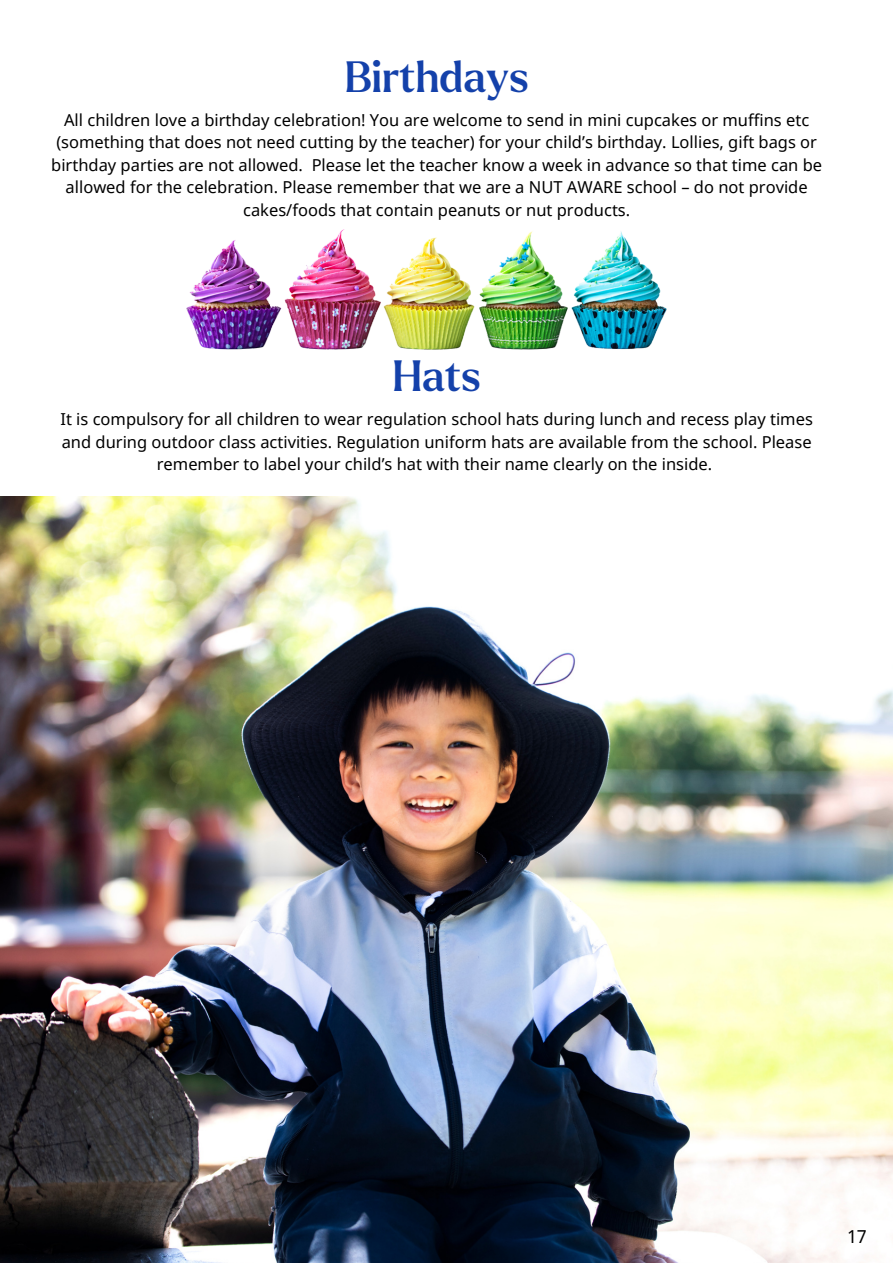
<style>
.page{position:relative;width:893px;height:1264px;background:#fff}
.page>*{position:absolute;margin:0;border:0;box-sizing:border-box;transform-origin:0 0}
.t1{font:500 42.6px "Larken";color:#1441aa}
.t2{font:18px "Noto Sans";color:#000}
.t3{font:16.5px/22.5px "Noto Sans";color:#000;text-align:center}
</style>
<div class="page">
<img style="left:0;top:496px;width:892px;height:766px">
<img style="left:186px;top:230px;width:481px;height:119px">
<p class="t1" style="left:344px;top:56px;width:185px">Birthdays</p>
<p class="t3" style="left:51px;top:108px;width:772px">All children love a birthday celebration! You are welcome to send in mini cupcakes or muffins etc (something that does not need cutting by the teacher) for your child’s birthday. Lollies, gift bags or birthday parties are not allowed. Please let the teacher know a week in advance so that time can be allowed for the celebration. Please remember that we are a NUT AWARE school – do not provide cakes/foods that contain peanuts or nut products.</p>
<p class="t1" style="left:392px;top:355px;width:90px">Hats</p>
<p class="t3" style="left:60px;top:407px;width:753px">It is compulsory for all children to wear regulation school hats during lunch and recess play times and during outdoor class activities. Regulation uniform hats are available from the school. Please remember to label your child’s hat with their name clearly on the inside.</p>
<p class="t2" style="left:847px;top:1223px;width:21px">17</p>
</div>
